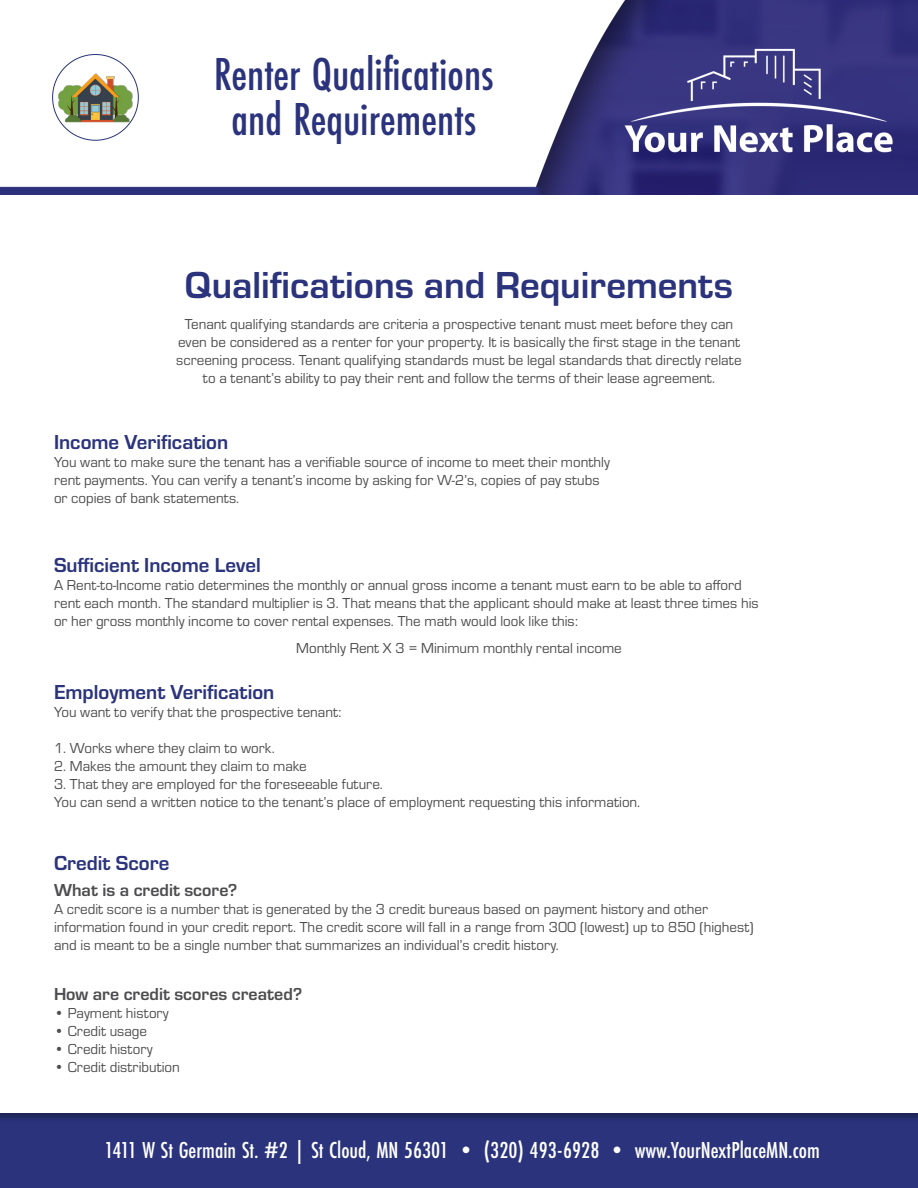
<style>
.page{position:relative;width:918px;height:1188px;background:#fff}
.page>*{position:absolute;margin:0;border:0;box-sizing:border-box;transform-origin:0 0}
.t1{font:500 48px "Futura PT Cond";color:#2b337d}
.t2{font:700 39px "Eurostile";color:#2b337d}
.t3{font:500 24px "Futura PT Cond";color:#fff}
.t4{font:700 21px "Eurostile";color:#2a337c}
.t5{font:700 18px "Eurostile";color:#4d4d4f}
.t6{font:15px "Eurostile";color:#4d4d4f}
.s1{font-weight:700}
</style>
<div class="page">
<img style="left:0;top:0;width:918px;height:195px">
<div style="left:0;top:1112px;width:918px;height:76px;background:#231f20;opacity:.31"></div>
<img style="left:55px;top:57px;width:80px;height:80px">
<p class="t1" style="left:214px;top:46px;width:281px">Renter Qualifications</p>
<p class="t1" style="left:232px;top:91px;width:246px">and Requirements</p>
<p class="t2" style="left:185px;top:257px;width:550px">Qualifications and Requirements</p>
<p class="t6" style="left:185px;top:315px;width:550px">Tenant qualifying standards are criteria a prospective tenant must meet before they can</p>
<p class="t6" style="left:178px;top:333px;width:563px">even be considered as a renter for your property. It is basically the first stage in the tenant</p>
<p class="t6" style="left:176px;top:351px;width:567px">screening process. Tenant qualifying standards must be legal standards that directly relate</p>
<p class="t6" style="left:203px;top:369px;width:514px">to a tenant’s ability to pay their rent and follow the terms of their lease agreement.</p>
<p class="t4" style="left:54px;top:427px;width:176px">Income Verification</p>
<p class="t6" style="left:54px;top:453px;width:558px">You want to make sure the tenant has a verifiable source of income to meet their monthly</p>
<p class="t6" style="left:54px;top:471px;width:547px">rent payments. You can verify a tenant’s income by asking for W-2’s, copies of pay stubs</p>
<p class="t6" style="left:54px;top:489px;width:187px">or copies of bank statements.</p>
<p class="t4" style="left:54px;top:550px;width:208px">Sufficient Income Level</p>
<p class="t6" style="left:54px;top:575px;width:689px">A Rent-to-Income ratio determines the monthly or annual gross income a tenant must earn to be able to afford</p>
<p class="t6" style="left:54px;top:593px;width:706px">rent each month. The standard multiplier is 3. That means that the applicant should make at least three times his</p>
<p class="t6" style="left:54px;top:611px;width:526px">or her gross monthly income to cover rental expenses. The math would look like this:</p>
<p class="t6" style="left:296px;top:638px;width:327px">Monthly Rent X 3 = Minimum monthly rental income</p>
<p class="t4" style="left:54px;top:677px;width:222px">Employment Verification</p>
<p class="t6" style="left:54px;top:702px;width:289px">You want to verify that the prospective tenant:</p>
<p class="t6" style="left:54px;top:738px;width:222px">1. Works where they claim to work.</p>
<p class="t6" style="left:54px;top:756px;width:254px">2. Makes the amount they claim to make</p>
<p class="t6" style="left:54px;top:774px;width:330px">3. That they are employed for the foreseeable future.</p>
<p class="t6" style="left:54px;top:792px;width:588px">You can send a written notice to the tenant’s place of employment requesting this information.</p>
<p class="t4" style="left:54px;top:848px;width:117px">Credit Score</p>
<p class="t5" style="left:54px;top:877px;width:185px">What is a credit score?</p>
<p class="t6" style="left:54px;top:899px;width:655px">A credit score is a number that is generated by the 3 credit bureaus based on payment history and other</p>
<p class="t6" style="left:54px;top:917px;width:701px">information found in your credit report. The credit score will fall in a range from 300 (lowest) up to 850 (highest)</p>
<p class="t6" style="left:54px;top:935px;width:506px">and is meant to be a single number that summarizes an individual’s credit history.</p>
<p class="t5" style="left:54px;top:981px;width:250px">How are credit scores created?</p>
<p class="t6" style="left:54px;top:1003px;width:116px"><span class="s1">•</span> Payment history</p>
<p class="t6" style="left:54px;top:1021px;width:94px"><span class="s1">•</span> Credit usage</p>
<p class="t6" style="left:54px;top:1039px;width:100px"><span class="s1">•</span> Credit history</p>
<p class="t6" style="left:54px;top:1057px;width:127px"><span class="s1">•</span> Credit distribution</p>
<p class="t3" style="left:105px;top:1136px;width:717px">1411 W St Germain St. #2 | St Cloud, MN 56301 • (320) 493-6928 • www.YourNextPlaceMN.com</p>
</div>
